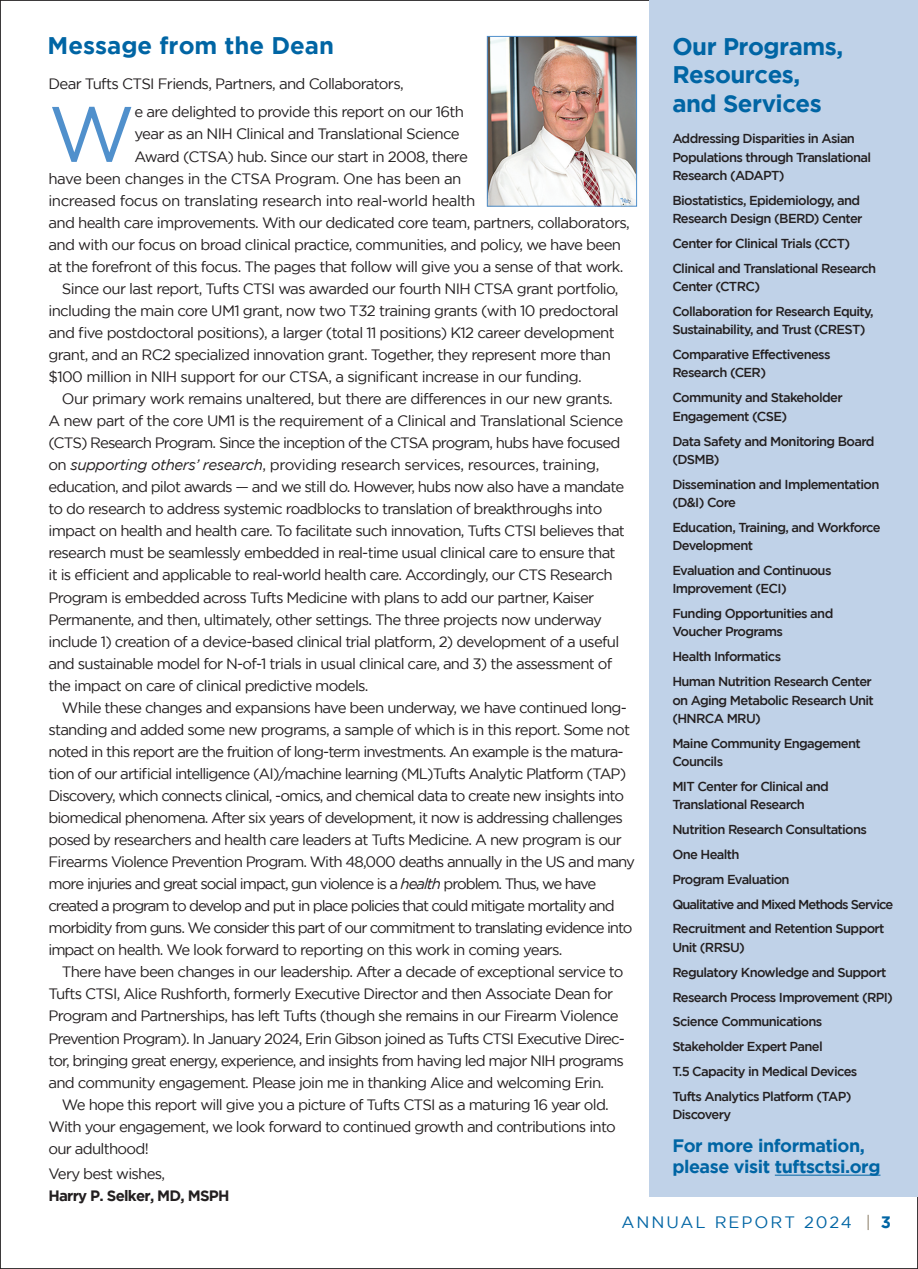
<style>
.page{position:relative;width:918px;height:1269px;background:#fff}
.page>*{position:absolute;margin:0;border:0;box-sizing:border-box;transform-origin:0 0}
.t1{font:78px "Gotham";color:#5090cc}
.t2{font:700 24px/28.5px "Gotham";letter-spacing:-.02em;color:#0065a4}
.t3{font:700 24px "Gotham";color:#0065a4}
.t4{font:700 18px/21px "Gotham";letter-spacing:-.025em;color:#0065a4}
.t5{font:16.5px "Gotham";letter-spacing:.12em;color:#0065a4}
.t6{font:15px/22px "Gotham";letter-spacing:-.05em;color:#231f20}
.t7{font:15px "Gotham";letter-spacing:-.03em;color:#231f20}
.t8{font:700 15px "Gotham";letter-spacing:-.05em;color:#231f20}
.t9{font:500 12.9px/18.3px "Gotham";letter-spacing:-.05em;color:#231f20}
.t10{font:500 12.9px "Gotham";letter-spacing:-.07em;color:#231f20}
.s1{font-style:italic}
.s2{color:#938671}
.s3{font-weight:700}
</style>
<div class="page">
<div style="left:650px;top:0;width:268px;height:1196px;background:#c0d2e8"></div>
<hr style="left:775px;top:1175px;width:106px;height:1px;background:#0065a4">
<img style="left:489px;top:38px;width:146px;height:167px">
<div style="left:487px;top:36px;width:150px;height:171px;border:1px solid #5090cc"></div>
<p class="t3" style="left:48px;top:31px;width:288px">Message from the Dean</p>
<p class="t6" style="left:48px;top:72px;width:357px">Dear Tufts CTSI Friends, Partners, and Collaborators,</p>
<p class="t1" style="left:48px;top:91px;width:88px">W</p>
<p class="t6" style="left:134px;top:101px;width:331px">e are delighted to provide this report on our 16th</p>
<p class="t6" style="left:134px;top:123px;width:327px">year as an NIH Clinical and Translational Science</p>
<p class="t6" style="left:134px;top:145px;width:335px">Award (CTSA) hub. Since our start in 2008, there</p>
<p class="t7" style="left:48px;top:170px;width:415px">have been changes in the CTSA Program. One has been an</p>
<p class="t7" style="left:48px;top:192px;width:428px">increased focus on translating research into real-world health</p>
<p class="t6" style="left:48px;top:211px;width:583px">and health care improvements. With our dedicated core team, partners, collaborators,</p>
<p class="t6" style="left:48px;top:233px;width:574px">and with our focus on broad clinical practice, communities, and policy, we have been</p>
<p class="t6" style="left:48px;top:255px;width:577px">at the forefront of this focus. The pages that follow will give you a sense of that work.</p>
<p class="t6" style="left:48px;top:277px;width:572px;text-indent:14px">Since our last report, Tufts CTSI was awarded our fourth NIH CTSA grant portfolio, including the main core UM1 grant, now two T32 training grants (with 10 predoctoral and five postdoctoral positions), a larger (total 11 positions) K12 career development grant, and an RC2 specialized innovation grant. Together, they represent more than $100 million in NIH support for our CTSA, a significant increase in our funding.</p>
<p class="t6" style="left:48px;top:388px;width:578px;text-indent:14px">Our primary work remains unaltered, but there are differences in our new grants.<br>A new part of the core UM1 is the requirement of a Clinical and Translational Science (CTS) Research Program. Since the inception of the CTSA program, hubs have focused on <span class="s1">supporting others’ research</span>, providing research services, resources, training, education, and pilot awards — and we still do. However, hubs now also have a mandate to do research to address systemic roadblocks to translation of breakthroughs into impact on health and health care. To facilitate such innovation, Tufts CTSI believes that research must be seamlessly embedded in real-time usual clinical care to ensure that it is efficient and applicable to real-world health care. Accordingly, our CTS Research Program is embedded across Tufts Medicine with plans to add our partner, Kaiser Permanente, and then, ultimately, other settings. The three projects now underway include 1) creation of a device-based clinical trial platform, 2) development of a useful and sustainable model for N-of-1 trials in usual clinical care, and 3) the assessment of the impact on care of clinical predictive models.</p>
<p class="t6" style="left:48px;top:696px;width:588px;text-indent:14px">While these changes and expansions have been underway, we have continued long&shy;standing and added some new programs, a sample of which is in this report. Some not noted in this report are the fruition of long-term investments. An example is the matura&shy;tion of our artificial intelligence (AI)/machine learning (ML)Tufts Analytic Platform (TAP)<br>Discovery, which connects clinical, -omics, and chemical data to create new insights into biomedical phenomena. After six years of development, it now is addressing challenges posed by researchers and health care leaders at Tufts Medicine. A new program is our Firearms Violence Prevention Program. With 48,000 deaths annually in the US and many more injuries and great social impact, gun violence is a <span class="s1">health</span> problem. Thus, we have created a program to develop and put in place policies that could mitigate mortality and morbidity from guns. We consider this part of our commitment to translating evidence into impact on health. We look forward to reporting on this work in coming years.</p>
<p class="t6" style="left:48px;top:961px;width:578px;text-indent:14px">There have been changes in our leadership. After a decade of exceptional service to Tufts CTSI, Alice Rushforth, formerly Executive Director and then Associate Dean for Program and Partnerships, has left Tufts (though she remains in our Firearm Violence Prevention Program). In January 2024, Erin Gibson joined as Tufts CTSI Executive Direc&shy;tor, bringing great energy, experience, and insights from having led major NIH programs and community engagement. Please join me in thanking Alice and welcoming Erin.</p>
<p class="t6" style="left:48px;top:1093px;width:569px;text-indent:14px">We hope this report will give you a picture of Tufts CTSI as a maturing 16 year old.<br>With your engagement, we look forward to continued growth and contributions into our adulthood!</p>
<p class="t6" style="left:48px;top:1163px;width:118px">Very best wishes,</p>
<p class="t8" style="left:48px;top:1187px;width:183px">Harry P. Selker, MD, MSPH</p>
<p class="t2" style="left:672px;top:31px;width:172px">Our Programs,<br>Resources, and Services</p>
<p class="t9" style="left:672px;top:129px;width:200px">Addressing Disparities in Asian<br>Populations through Translational<br>Research (ADAPT)</p>
<p class="t9" style="left:672px;top:191px;width:192px">Biostatistics, Epidemiology, and<br>Research Design (BERD) Center</p>
<p class="t9" style="left:672px;top:234px;width:179px">Center for Clinical Trials (CCT)</p>
<p class="t9" style="left:672px;top:259px;width:205px">Clinical and Translational Research<br>Center (CTRC)</p>
<p class="t9" style="left:672px;top:302px;width:203px">Collaboration for Research Equity,<br>Sustainability, and Trust (CREST)</p>
<p class="t9" style="left:672px;top:345px;width:160px">Comparative Effectiveness<br>Research (CER)</p>
<p class="t9" style="left:672px;top:388px;width:172px">Community and Stakeholder<br>Engagement (CSE)</p>
<p class="t9" style="left:672px;top:432px;width:204px">Data Safety and Monitoring Board (DSMB)</p>
<p class="t9" style="left:672px;top:475px;width:209px">Dissemination and Implementation (D&amp;I) Core</p>
<p class="t9" style="left:672px;top:518px;width:210px">Education, Training, and Workforce<br>Development</p>
<p class="t9" style="left:672px;top:561px;width:161px">Evaluation and Continuous<br>Improvement (ECI)</p>
<p class="t9" style="left:672px;top:604px;width:162px">Funding Opportunities and<br>Voucher Programs</p>
<p class="t9" style="left:672px;top:647px;width:110px">Health Informatics</p>
<p class="t9" style="left:672px;top:672px;width:203px">Human Nutrition Research Center on Aging Metabolic Research Unit (HNRCA MRU)</p>
<p class="t9" style="left:672px;top:734px;width:190px">Maine Community Engagement<br>Councils</p>
<p class="t9" style="left:672px;top:777px;width:158px">MIT Center for Clinical and<br>Translational Research</p>
<p class="t9" style="left:672px;top:820px;width:196px">Nutrition Research Consultations</p>
<p class="t9" style="left:672px;top:845px;width:69px">One Health</p>
<p class="t9" style="left:672px;top:870px;width:119px">Program Evaluation</p>
<p class="t10" style="left:672px;top:897px;width:223px">Qualitative and Mixed Methods Service</p>
<p class="t9" style="left:672px;top:919px;width:214px">Recruitment and Retention Support<br>Unit (RRSU)</p>
<p class="t9" style="left:672px;top:963px;width:216px">Regulatory Knowledge and Support</p>
<p class="t9" style="left:672px;top:988px;width:222px">Research Process Improvement (RPI)</p>
<p class="t9" style="left:672px;top:1012px;width:152px">Science Communications</p>
<p class="t9" style="left:672px;top:1037px;width:152px">Stakeholder Expert Panel</p>
<p class="t9" style="left:672px;top:1062px;width:186px">T.5 Capacity in Medical Devices</p>
<p class="t9" style="left:672px;top:1087px;width:181px">Tufts Analytics Platform (TAP)<br>Discovery</p>
<p class="t4" style="left:672px;top:1134px;width:210px">For more information, please visit tuftsctsi.org</p>
<p class="t5" style="left:621px;top:1213px;width:271px">ANNUAL REPORT 2024 <span class="s2">|</span> <span class="s3">3</span></p>
</div>
